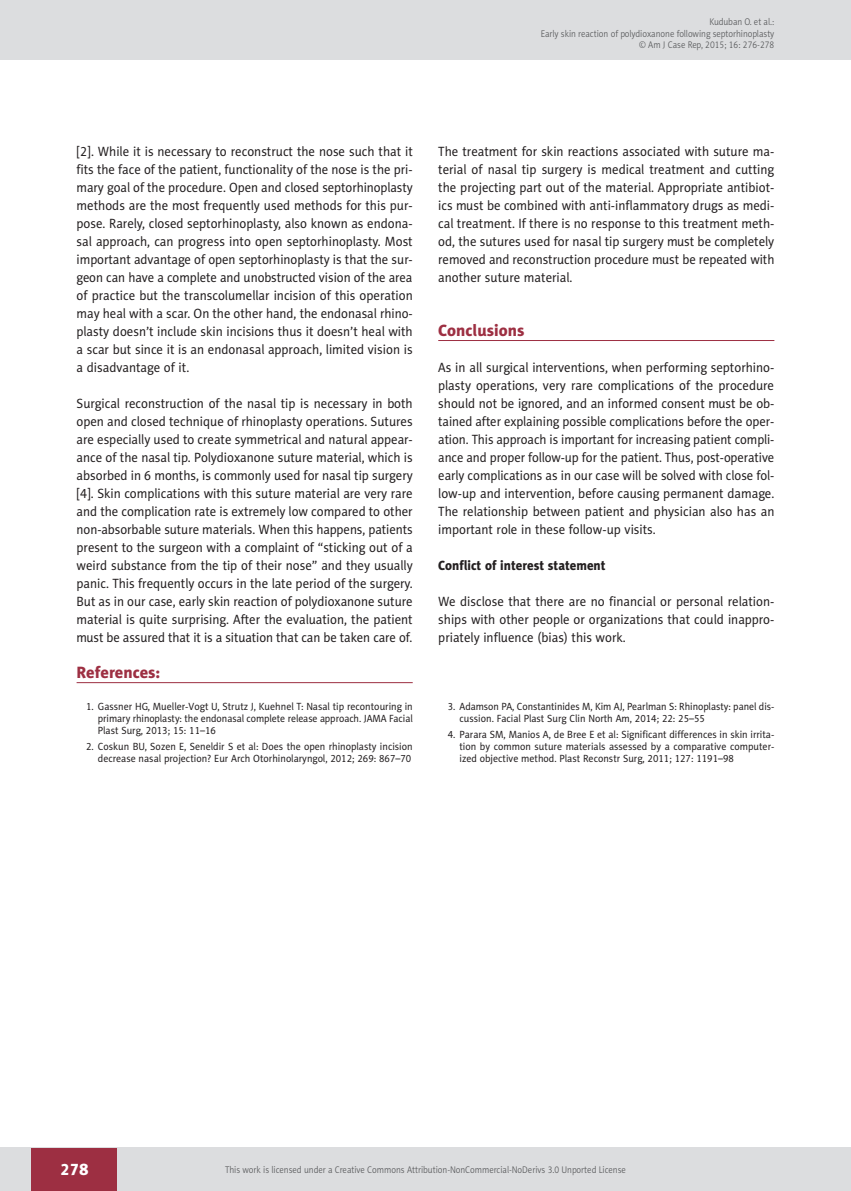
<style>
.page{position:relative;width:851px;height:1191px;background:#fff}
.page>*{position:absolute;margin:0;border:0;box-sizing:border-box;transform-origin:0 0}
.AJCR_Headline_1{font:16.5px "Naomi Sans EFN Heavy";color:#9d2f42}
.AJCR_Referencje_Tytu{font:16.5px "Naomi Sans EFN Heavy";color:#9d2f42}
.t1{font:16.5px "Naomi Sans EFN Heavy";color:#fff}
.AJCR_Body{font:13.5px/18px "Naomi Sans EFN";color:#231f20;text-align:justify;scale:.95 1}
.AJCR_Headline_2{font:13.5px "Naomi Sans EFN Heavy";color:#231f20;scale:.95 1}
.AJCR_Referencje_punk{font:10.5px/12px "Naomi Sans EFN";color:#231f20;text-align:justify;scale:.95 1}
.AJCR_Referencje_punk-2{font:10.5px/12px "Naomi Sans EFN";color:#231f20;scale:.94 1}
.AJCR_pagina_zywa{font:9.75px/11.2px "Naomi Sans EFN Light";color:#57585a;text-align:right;scale:.9 1}
.AJCR_pagina_sygnatur{font:9.75px "Naomi Sans EFN Light";color:#57585a;scale:.9 1}
</style>
<div class="page">
<hr style="left:438px;top:340px;width:336px;height:1px;background:#9d2f42">
<hr style="left:77px;top:682px;width:335px;height:1px;background:#9d2f42">
<div style="left:0;top:1148px;width:850px;height:43px;background:#dcdddf"></div>
<div style="left:32px;top:1147px;width:85px;height:43px;background:#9d2f42"></div>
<div style="left:0;top:0;width:850px;height:60px;background:#dcdddf"></div>
<p class="AJCR_pagina_zywa" style="left:540px;top:16px;width:261px">Kuduban O. et al.:<br>Early skin reaction of polydioxanone following septorhinoplasty</p>
<p class="AJCR_pagina_sygnatur" style="left:639px;top:39px;width:152px">© Am J Case Rep, 2015; 16: 276-278</p>
<p class="AJCR_Body" style="left:77px;top:142px;width:355px">[2]. While it is necessary to reconstruct the nose such that it fits the face of the patient, functionality of the nose is the pri&shy;mary goal of the procedure. Open and closed septorhinoplasty methods are the most frequently used methods for this pur&shy;pose. Rarely, closed septorhinoplasty, also known as endona&shy;sal approach, can progress into open septorhinoplasty. Most important advantage of open septorhinoplasty is that the sur&shy;geon can have a complete and unobstructed vision of the area of practice but the transcolumellar incision of this operation may heal with a scar. On the other hand, the endonasal rhino&shy;plasty doesn’t include skin incisions thus it doesn’t heal with a scar but since it is an endonasal approach, limited vision is a disadvantage of it.</p>
<p class="AJCR_Body" style="left:77px;top:394px;width:355px">Surgical reconstruction of the nasal tip is necessary in both open and closed technique of rhinoplasty operations. Sutures are especially used to create symmetrical and natural appear&shy;ance of the nasal tip. Polydioxanone suture material, which is absorbed in 6 months, is commonly used for nasal tip surgery [4]. Skin complications with this suture material are very rare and the complication rate is extremely low compared to other non-absorbable suture materials. When this happens, patients present to the surgeon with a complaint of “sticking out of a weird substance from the tip of their nose” and they usually panic. This frequently occurs in the late period of the surgery.<br>But as in our case, early skin reaction of polydioxanone suture material is quite surprising. After the evaluation, the patient must be assured that it is a situation that can be taken care of.</p>
<p class="AJCR_Referencje_Tytu" style="left:77px;top:662px;width:85px">References:</p>
<p class="AJCR_Referencje_punk" style="left:98px;top:700px;width:333px;text-indent:-12px">1. Gassner HG, Mueller-Vogt U, Strutz J, Kuehnel T: Nasal tip recontouring in primary rhinoplasty: the endonasal complete release approach. JAMA Facial Plast Surg, 2013; 15: 11–16</p>
<p class="AJCR_Referencje_punk" style="left:86px;top:741px;width:345px;text-align:right">2. Coskun BU, Sozen E, Seneldir S et al: Does the open rhinoplasty incision decrease nasal projection? Eur Arch Otorhinolaryngol, 2012; 269: 867–70</p>
<p class="AJCR_Body" style="left:438px;top:142px;width:355px">The treatment for skin reactions associated with suture ma&shy;terial of nasal tip surgery is medical treatment and cutting the projecting part out of the material. Appropriate antibiot&shy;ics must be combined with anti-inflammatory drugs as medi&shy;cal treatment. If there is no response to this treatment meth&shy;od, the sutures used for nasal tip surgery must be completely removed and reconstruction procedure must be repeated with another suture material.</p>
<p class="AJCR_Headline_1" style="left:438px;top:320px;width:88px">Conclusions</p>
<p class="AJCR_Body" style="left:438px;top:358px;width:355px">As in all surgical interventions, when performing septorhino&shy;plasty operations, very rare complications of the procedure should not be ignored, and an informed consent must be ob&shy;tained after explaining possible complications before the oper&shy;ation. This approach is important for increasing patient compli&shy;ance and proper follow-up for the patient. Thus, post-operative early complications as in our case will be solved with close fol&shy;low-up and intervention, before causing permanent damage.<br>The relationship between patient and physician also has an important role in these follow-up visits.</p>
<p class="AJCR_Headline_2" style="left:438px;top:557px;width:178px">Conflict of interest statement</p>
<p class="AJCR_Body" style="left:438px;top:592px;width:355px">We disclose that there are no financial or personal relation&shy;ships with other people or organizations that could inappro&shy;priately influence (bias) this work.</p>
<p class="AJCR_Referencje_punk-2" style="left:459px;top:700px;width:336px;text-indent:-12px">3. Adamson PA, Constantinides M, Kim AJ, Pearlman S: Rhinoplasty: panel dis&shy;cussion. Facial Plast Surg Clin North Am, 2014; 22: 25–55</p>
<p class="AJCR_Referencje_punk" style="left:459px;top:729px;width:333px;text-indent:-12px">4. Parara SM, Manios A, de Bree E et al: Significant differences in skin irrita&shy;tion by common suture materials assessed by a comparative computer&shy;ized objective method. Plast Reconstr Surg, 2011; 127: 1191–98</p>
<p class="t1" style="left:60px;top:1159px;width:30px">278</p>
<p class="AJCR_pagina_zywa" style="left:225px;top:1164px;width:447px">This work is licensed under a Creative Commons Attribution-NonCommercial-NoDerivs 3.0 Unported License</p>
</div>
